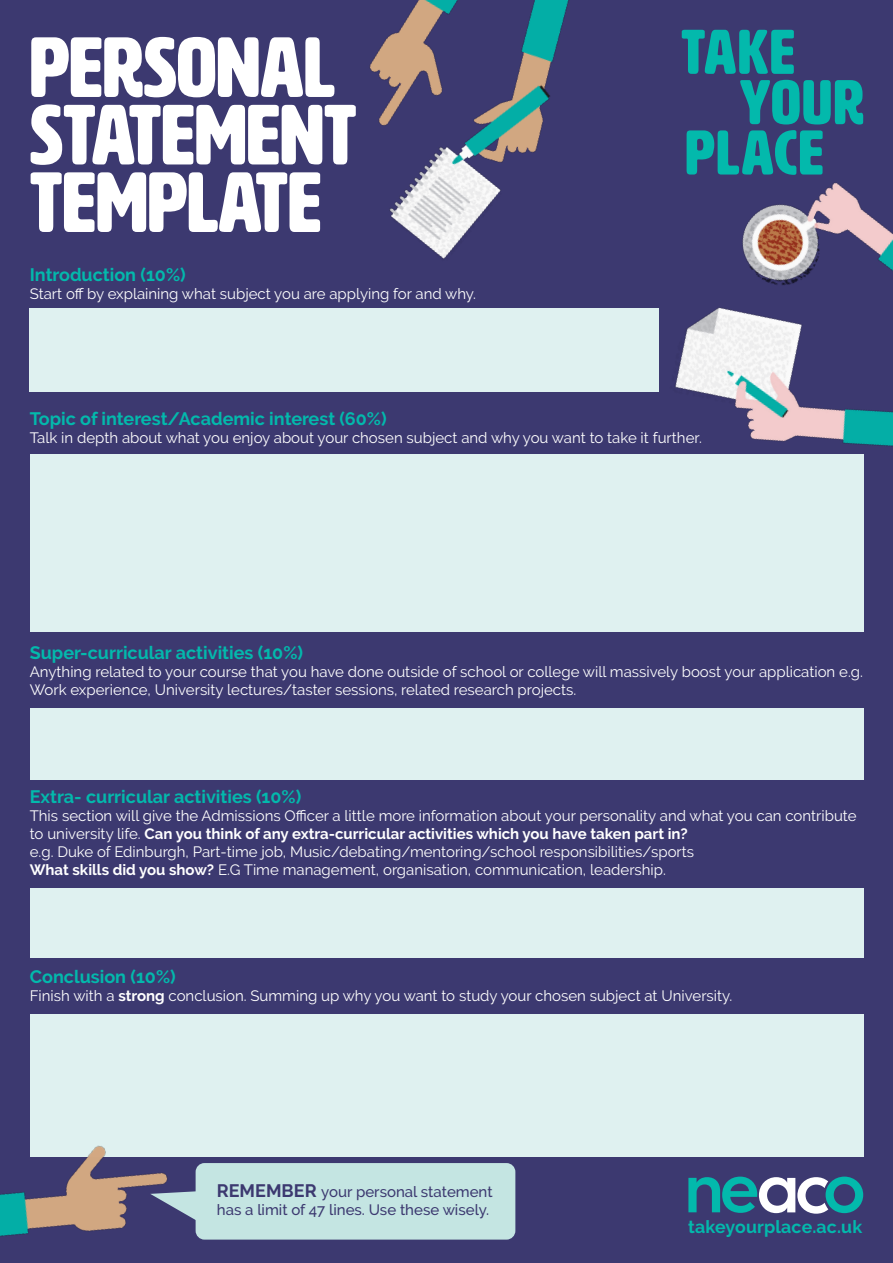
<style>
.page{position:relative;width:893px;height:1263px;background:#3c3970}
.page>*{position:absolute;margin:0;border:0;box-sizing:border-box;transform-origin:0 0}
.t1{font:84px/67.5px "HWT Artz";color:#fff}
.t2{font:700 18px "Raleway";color:#03b9ac}
.t3{font:700 17.7px "Raleway";letter-spacing:.01em;color:#03b9ac}
.t4{font:15px/18px "Raleway";color:#fff}
.t5{font:500 15px/18px "Raleway";color:#3c3970}
.s1{font-weight:700}
.s2{font-weight:700;font-size:18px}
</style>
<div class="page">
<div style="left:196px;top:1163px;width:319px;height:76px;background:#c4e5e2;border-radius:9px"></div>
<svg style="left:183px;top:1191px;width:13px;height:36px"></svg>
<svg style="left:687px;top:130px;width:136px;height:16px"></svg>
<svg style="left:740px;top:80px;width:123px;height:44px"></svg>
<svg style="left:682px;top:30px;width:112px;height:44px"></svg>
<img style="left:369px;top:0;width:200px;height:259px">
<div style="left:30px;top:308px;width:629px;height:84px;background:#dff1f0"></div>
<div style="left:30px;top:454px;width:833px;height:177px;background:#dff1f0"></div>
<div style="left:30px;top:708px;width:833px;height:72px;background:#dff1f0"></div>
<div style="left:30px;top:888px;width:833px;height:70px;background:#dff1f0"></div>
<div style="left:30px;top:1014px;width:833px;height:143px;background:#dff1f0"></div>
<img style="left:675px;top:146px;width:218px;height:360px">
<img style="left:0;top:1145px;width:183px;height:92px">
<svg style="left:688px;top:1176px;width:175px;height:38px"></svg>
<p class="t1" style="left:30px;top:35px;width:307px">PERSONAL</p>
<p class="t1" style="left:30px;top:102px;width:328px">STATEMENT<br>TEMPLATE</p>
<p class="t2" style="left:30px;top:265px;width:157px">Introduction (10%)</p>
<p class="t4" style="left:30px;top:285px;width:448px">Start off by explaining what subject you are applying for and why.</p>
<p class="t2" style="left:30px;top:409px;width:358px">Topic of interest/Academic interest (60%)</p>
<p class="t4" style="left:30px;top:429px;width:674px">Talk in depth about what you enjoy about your chosen subject and why you want to take it further.</p>
<p class="t2" style="left:30px;top:643px;width:275px">Super-curricular activities (10%)</p>
<p class="t4" style="left:30px;top:663px;width:835px">Anything related to your course that you have done outside of school or college will massively boost your application e.g.<br>Work experience, University lectures/taster sessions, related research projects.</p>
<p class="t2" style="left:30px;top:787px;width:273px">Extra- curricular activities (10%)</p>
<p class="t4" style="left:30px;top:807px;width:828px">This section will give the Admissions Officer a little more information about your personality and what you can contribute to university life. <span class="s1">Can you think of any extra-curricular activities which you have taken part in?</span></p>
<p class="t4" style="left:30px;top:843px;width:666px">e.g. Duke of Edinburgh, Part-time job, Music/debating/mentoring/school responsibilities/sports</p>
<p class="t4" style="left:30px;top:861px;width:638px"><span class="s1">What skills did you show?</span> E.G Time management, organisation, communication, leadership.</p>
<p class="t2" style="left:30px;top:967px;width:147px">Conclusion (10%)</p>
<p class="t4" style="left:30px;top:987px;width:704px">Finish with a <span class="s1">strong</span> conclusion. Summing up why you want to study your chosen subject at University.</p>
<p class="t5" style="left:217px;top:1183px;width:277px"><span class="s2">REMEMBER</span> your personal statement has a limit of 47 lines. Use these wisely.</p>
<p class="t3" style="left:688px;top:1217px;width:176px">takeyourplace.ac.uk</p>
</div>
